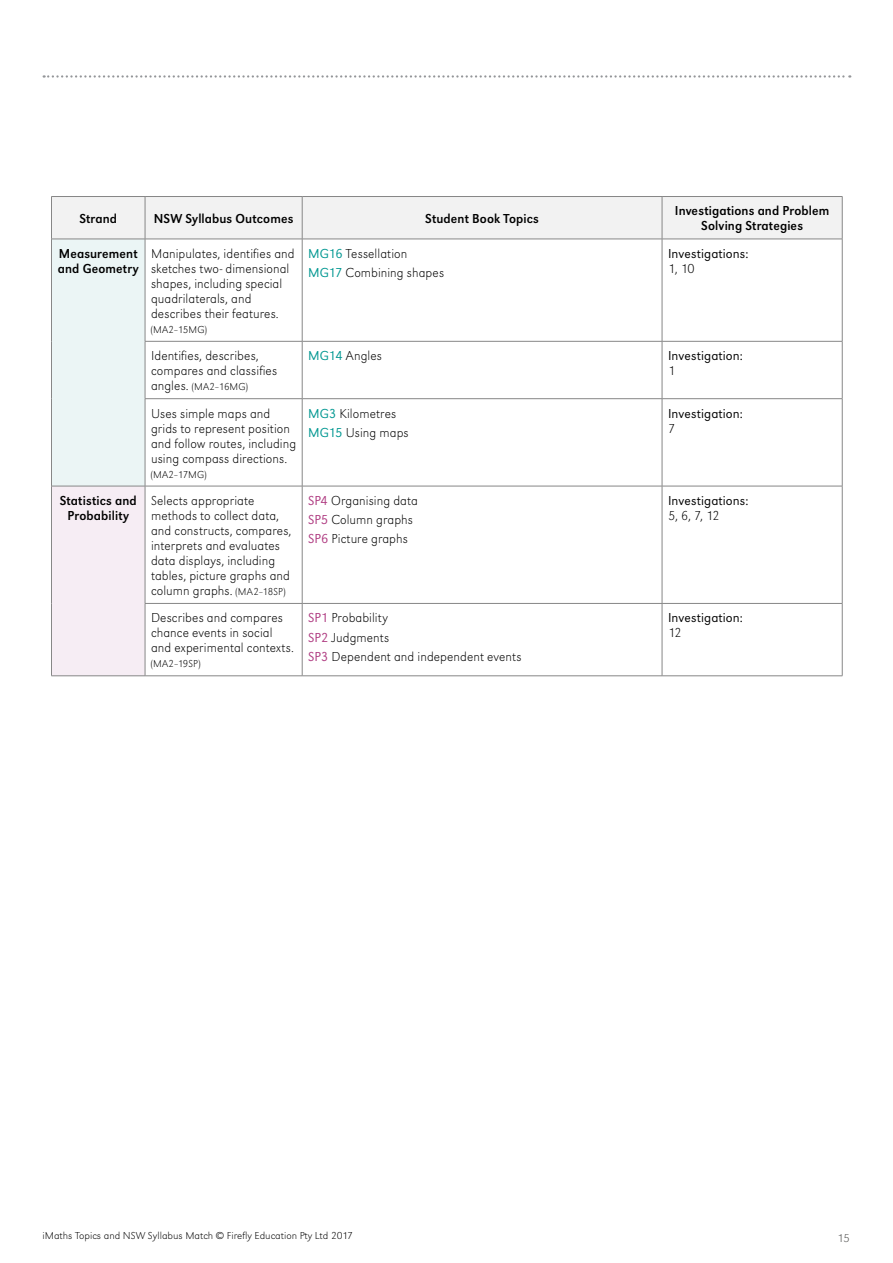
<style>
.page{position:relative;width:893px;height:1263px;background:#fff}
.page>*{position:absolute;margin:0;border:0;box-sizing:border-box;transform-origin:0 0}
.t1{font:13.5px/15px "URW Grotesk T Extr Ligh Wide";letter-spacing:.005em;color:#000;scale:.95 1}
.t2{font:13.5px/15px "URW Grotesk T";letter-spacing:.01em;color:#000;text-align:center;scale:.95 1}
.t3{font:13.5px "URW Grotesk T Ligh Wide";letter-spacing:.005em;color:#000;scale:.95 1}
.t4{font:12px "URW Grotesk T Extr Ligh Wide";color:#575756}
.t5{font:10.5px "URW Grotesk T Extr Ligh Wide";color:#000}
.t6{font:10.5px "URW Grotesk T Extr Ligh Wide";color:#000;scale:.95 1}
.s1{font-family:"URW Grotesk T Ligh Wide";color:#009791}
.s2{font-size:13.5px}
.s3{font-size:10.5px}
.s4{font-family:"URW Grotesk T Ligh Wide";color:#af3b81}
</style>
<div class="page">
<svg style="left:44px;top:75px;width:806px;height:3px"></svg>
<div style="left:52px;top:197px;width:790px;height:42px;background:#f2f2f2"></div>
<div style="left:51px;top:239px;width:94px;height:247px;background:#ebf5f5"></div>
<svg style="left:146px;top:240px;width:696px;height:435px"></svg>
<div style="left:51px;top:486px;width:94px;height:190px;background:#f6edf4"></div>
<hr style="left:51px;top:196px;width:94px;height:1px;background:#878787">
<hr style="left:51px;top:197px;width:1px;height:42px;background:#878787">
<hr style="left:145px;top:196px;width:157px;height:1px;background:#878787">
<hr style="left:145px;top:197px;width:1px;height:42px;background:#878787">
<hr style="left:302px;top:196px;width:360px;height:1px;background:#878787">
<hr style="left:302px;top:197px;width:1px;height:42px;background:#878787">
<hr style="left:662px;top:196px;width:180px;height:1px;background:#878787">
<hr style="left:662px;top:197px;width:1px;height:42px;background:#878787">
<hr style="left:842px;top:197px;width:1px;height:42px;background:#878787">
<hr style="left:51px;top:239px;width:1px;height:102px;background:#878787">
<hr style="left:51px;top:341px;width:1px;height:58px;background:#878787">
<hr style="left:51px;top:399px;width:1px;height:87px;background:#878787">
<hr style="left:51px;top:486px;width:1px;height:117px;background:#878787">
<hr style="left:51px;top:603px;width:1px;height:73px;background:#878787">
<hr style="left:145px;top:239px;width:1px;height:102px;background:#878787">
<hr style="left:302px;top:239px;width:1px;height:102px;background:#878787">
<hr style="left:662px;top:239px;width:1px;height:102px;background:#878787">
<hr style="left:842px;top:239px;width:1px;height:102px;background:#878787">
<hr style="left:145px;top:341px;width:1px;height:57px;background:#878787">
<hr style="left:302px;top:341px;width:1px;height:57px;background:#878787">
<hr style="left:662px;top:341px;width:1px;height:57px;background:#878787">
<hr style="left:842px;top:341px;width:1px;height:57px;background:#878787">
<hr style="left:145px;top:399px;width:1px;height:87px;background:#878787">
<hr style="left:302px;top:399px;width:1px;height:87px;background:#878787">
<hr style="left:662px;top:399px;width:1px;height:87px;background:#878787">
<hr style="left:842px;top:399px;width:1px;height:87px;background:#878787">
<hr style="left:145px;top:486px;width:1px;height:117px;background:#878787">
<hr style="left:302px;top:486px;width:1px;height:117px;background:#878787">
<hr style="left:662px;top:486px;width:1px;height:117px;background:#878787">
<hr style="left:842px;top:486px;width:1px;height:117px;background:#878787">
<hr style="left:145px;top:604px;width:1px;height:72px;background:#878787">
<hr style="left:302px;top:604px;width:1px;height:72px;background:#878787">
<hr style="left:662px;top:604px;width:1px;height:72px;background:#878787">
<hr style="left:842px;top:604px;width:1px;height:72px;background:#878787">
<hr style="left:51px;top:239px;width:94px;height:1px;background:#878787">
<hr style="left:145px;top:239px;width:157px;height:1px;background:#878787">
<hr style="left:302px;top:239px;width:360px;height:1px;background:#878787">
<hr style="left:662px;top:239px;width:180px;height:1px;background:#878787">
<hr style="left:145px;top:341px;width:157px;height:1px;background:#878787">
<hr style="left:302px;top:341px;width:360px;height:1px;background:#878787">
<hr style="left:662px;top:341px;width:180px;height:1px;background:#878787">
<hr style="left:145px;top:398px;width:157px;height:1px;background:#878787">
<hr style="left:302px;top:398px;width:360px;height:1px;background:#878787">
<hr style="left:662px;top:398px;width:180px;height:1px;background:#878787">
<hr style="left:51px;top:486px;width:94px;height:1px;background:#878787">
<hr style="left:145px;top:486px;width:157px;height:1px;background:#878787">
<hr style="left:302px;top:486px;width:360px;height:1px;background:#878787">
<hr style="left:662px;top:486px;width:180px;height:1px;background:#878787">
<hr style="left:145px;top:603px;width:157px;height:1px;background:#878787">
<hr style="left:302px;top:603px;width:360px;height:1px;background:#878787">
<hr style="left:662px;top:603px;width:180px;height:1px;background:#878787">
<hr style="left:51px;top:675px;width:94px;height:1px;background:#878787">
<hr style="left:145px;top:675px;width:157px;height:1px;background:#878787">
<hr style="left:302px;top:675px;width:360px;height:1px;background:#878787">
<hr style="left:662px;top:675px;width:180px;height:1px;background:#878787">
<p class="t2" style="left:79px;top:211px;width:41px">Strand</p>
<p class="t2" style="left:154px;top:211px;width:149px">NSW Syllabus Outcomes</p>
<p class="t2" style="left:425px;top:211px;width:121px">Student Book Topics</p>
<p class="t2" style="left:675px;top:203px;width:164px">Investigations and Problem<br>Solving Strategies</p>
<p class="t2" style="left:58px;top:246px;width:87px;text-align:left">Measurement and Geometry</p>
<p class="t1" style="left:151px;top:246px;width:153px">Manipulates, identifies and sketches two- dimensional shapes, including special quadrilaterals, and describes their features.</p>
<p class="t6" style="left:151px;top:323px;width:61px">(MA2–15MG)</p>
<p class="t1" style="left:308px;top:244px;width:145px;line-height:19.2px"><span class="s1">MG16</span> Tessellation<br><span class="s1">MG17</span> Combining shapes</p>
<p class="t3" style="left:668px;top:246px;width:86px">Investigations:</p>
<p class="t1" style="left:668px;top:261px;width:30px">1, 10</p>
<p class="t1" style="left:151px;top:348px;width:134px">Identifies, describes, compares and classifies</p>
<p class="t6" style="left:151px;top:381px;width:104px"><span class="s2">angles.</span> (MA2–16MG)</p>
<p class="t1" style="left:151px;top:406px;width:154px">Uses simple maps and grids to represent position and follow routes, including using compass directions.</p>
<p class="t6" style="left:151px;top:468px;width:60px">(MA2–17MG)</p>
<p class="t1" style="left:308px;top:348px;width:79px"><span class="s1">MG14</span> Angles</p>
<p class="t3" style="left:668px;top:348px;width:80px">Investigation:</p>
<p class="t1" style="left:668px;top:363px;width:9px">1</p>
<p class="t1" style="left:308px;top:403px;width:107px;line-height:19.2px"><span class="s1">MG3</span> Kilometres<br><span class="s1">MG15</span> Using maps</p>
<p class="t3" style="left:668px;top:405px;width:80px">Investigation:</p>
<p class="t1" style="left:668px;top:421px;width:9px">7</p>
<p class="t2" style="left:60px;top:493px;width:83px">Statistics and<br>Probability</p>
<p class="t1" style="left:151px;top:493px;width:149px">Selects appropriate methods to collect data, and constructs, compares, interprets and evaluates data displays, including tables, picture graphs and column graphs. <span class="s3">(MA2–18SP)</span></p>
<p class="t1" style="left:308px;top:491px;width:117px;line-height:19.2px"><span class="s4">SP4</span> Organising data<br><span class="s4">SP5</span> Column graphs<br><span class="s4">SP6</span> Picture graphs</p>
<p class="t3" style="left:668px;top:493px;width:86px">Investigations:</p>
<p class="t1" style="left:668px;top:508px;width:56px">5, 6, 7, 12</p>
<p class="t1" style="left:151px;top:610px;width:152px">Describes and compares chance events in social and experimental contexts.</p>
<p class="t6" style="left:151px;top:658px;width:54px">(MA2–19SP)</p>
<p class="t1" style="left:308px;top:608px;width:226px;line-height:19.2px"><span class="s4">SP1</span> Probability<br><span class="s4">SP2</span> Judgments<br><span class="s4">SP3</span> Dependent and independent events</p>
<p class="t3" style="left:668px;top:610px;width:80px">Investigation:</p>
<p class="t1" style="left:668px;top:625px;width:16px">12</p>
<p class="t5" style="left:43px;top:1229px;width:312px">iMaths Topics and NSW Syllabus Match © Firefly Education Pty Ltd 2017</p>
<p class="t4" style="left:837px;top:1231px;width:14px">15</p>
</div>
